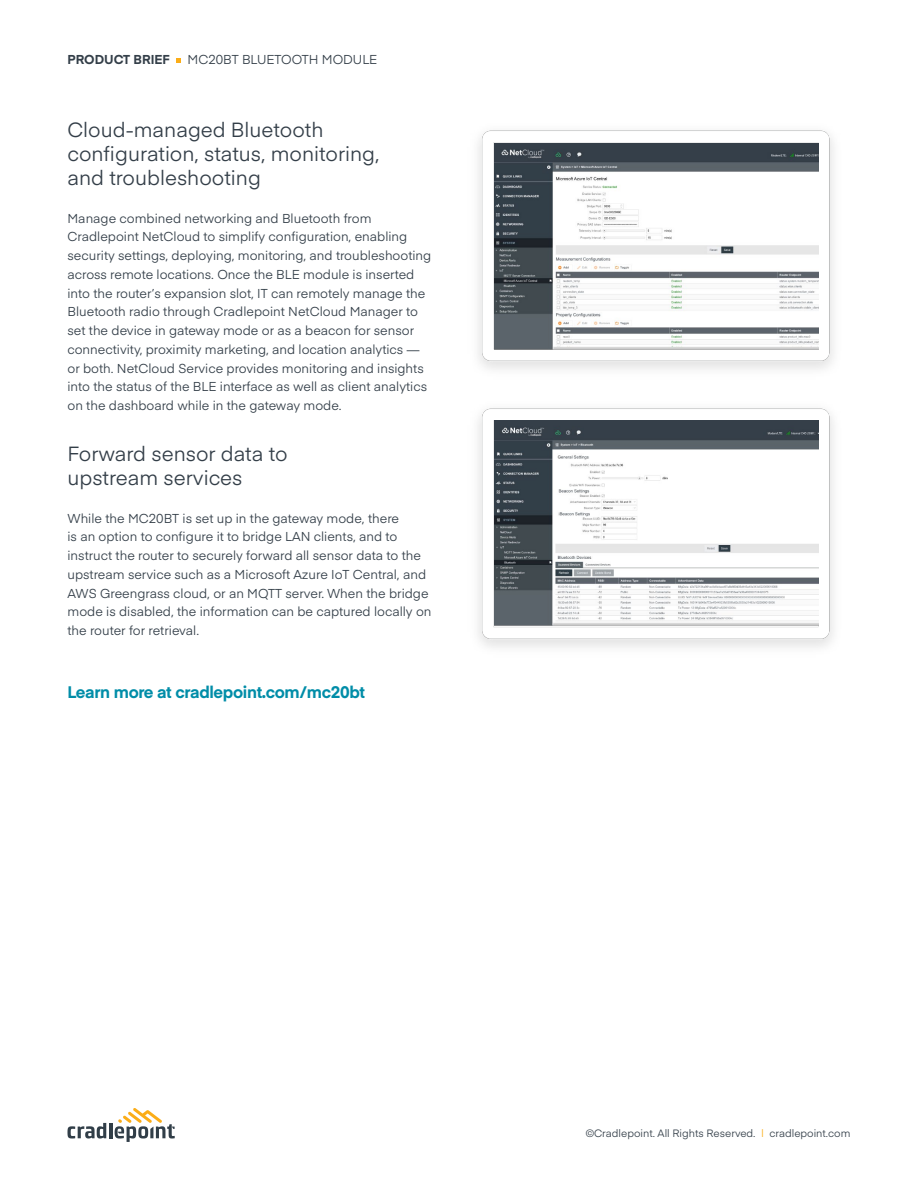
<style>
.page{position:relative;width:918px;height:1188px;background:#fff}
.page>*{position:absolute;margin:0;border:0;box-sizing:border-box;transform-origin:0 0}
.t1{font:20.25px/24px "Eina 01";color:#333e48}
.t2{font:700 16.5px "Eina 01";letter-spacing:-.02em;color:#008da8}
.t3{font:12.75px/18.8px "Eina 01";color:#343f49}
.t4{font:700 12.75px "Eina 01";color:#343f49}
.t5{font:10.5px "Eina 01";color:#343f49}
.s1{color:#fbad18}
</style>
<div class="page">
<svg style="left:177px;top:58px;width:4px;height:4px"></svg>
<svg style="left:67px;top:1123px;width:39px;height:16px"></svg>
<hr style="left:109px;top:1123px;width:3px;height:15px;background:#313e48">
<svg style="left:115px;top:1108px;width:60px;height:34px"></svg>
<img style="left:478px;top:130px;width:356px;height:240px">
<img style="left:495px;top:143px;width:324px;height:206px">
<img style="left:478px;top:408px;width:356px;height:240px">
<img style="left:494px;top:421px;width:324px;height:205px">
<p class="t4" style="left:68px;top:50px;width:104px">PRODUCT BRIEF</p>
<p class="t3" style="left:188px;top:49px;width:191px">MC20BT BLUETOOTH MODULE</p>
<h1 class="t1" style="left:68px;top:116px;width:313px">Cloud-managed Bluetooth configuration, status, monitoring, and troubleshooting</h1>
<p class="t3" style="left:68px;top:208px;width:365px">Manage combined networking and Bluetooth from Cradlepoint NetCloud to simplify configuration, enabling security settings, deploying, monitoring, and troubleshooting across remote locations. Once the BLE module is inserted into the router’s expansion slot, IT can remotely manage the Bluetooth radio through Cradlepoint NetCloud Manager to set the device in gateway mode or as a beacon for sensor connectivity, proximity marketing, and location analytics — or both. NetCloud Service provides monitoring and insights into the status of the BLE interface as well as client analytics on the dashboard while in the gateway mode.</p>
<h1 class="t1" style="left:68px;top:440px;width:222px">Forward sensor data to upstream services</h1>
<p class="t3" style="left:68px;top:508px;width:366px">While the MC20BT is set up in the gateway mode, there<br>is an option to configure it to bridge LAN clients, and to instruct the router to securely forward all sensor data to the upstream service such as a Microsoft Azure IoT Central, and AWS Greengrass cloud, or an MQTT server. When the bridge mode is disabled, the information can be captured locally on the router for retrieval.</p>
<p class="t2" style="left:68px;top:680px;width:299px">Learn more at cradlepoint.com/mc20bt</p>
<p class="t5" style="left:586px;top:1126px;width:266px">©Cradlepoint. All Rights Reserved. <span class="s1">|</span> cradlepoint.com</p>
</div>
